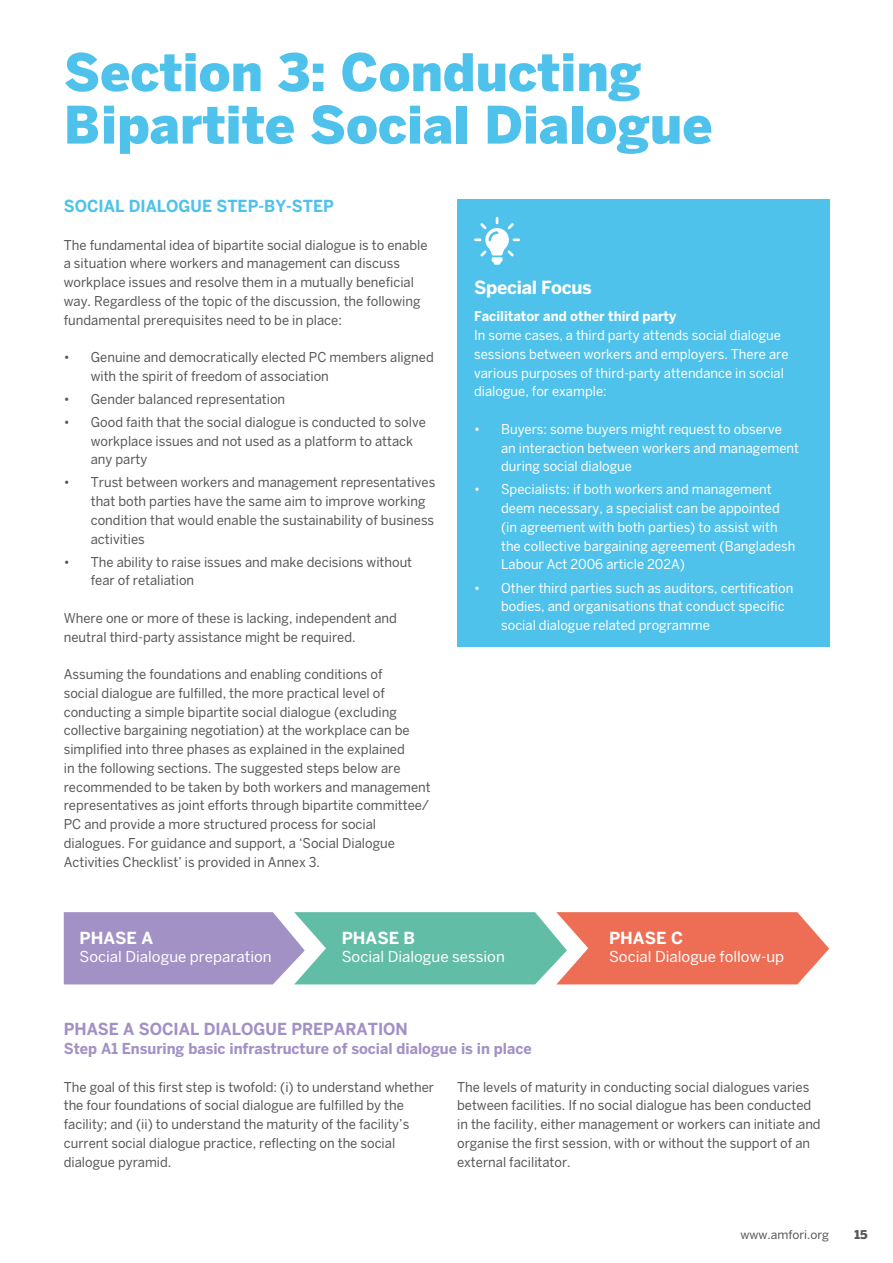
<style>
.page{position:relative;width:893px;height:1263px;background:#fff}
.page>*{position:absolute;margin:0;border:0;box-sizing:border-box;transform-origin:0 0}
.t1{font:900 51.3px/52.5px "Benton Sans";color:#4ec2eb}
.PageStandfirst{font:700 18px "Benton Sans";letter-spacing:-.02em;color:#fff}
.Texte_9_12_5{font:700 16.5px "Benton Sans";color:#a291c5;scale:.96 1}
.Texte_9_12_5-2{font:700 16.5px "Benton Sans";color:#4ec2eb;scale:.96 1}
.t2{font:700 16.5px "Benton Sans";color:#fff}
.t3{font:15px "Benton Sans";color:#fff}
.Texte_9_12_5-3{font:700 15px "Benton Sans";color:#a291c5;scale:.96 1}
.Texte_9_12_5-4{font:13.5px/18.8px "Benton Sans";color:#575756;scale:.96 1}
.Texte_9_12_5-5{font:13.5px/18.8px "Benton Sans";color:#fff;scale:.96 1}
.Texte_9_12_5-6{font:700 13.5px "Benton Sans";color:#fff;scale:.96 1}
.t4{font:12px "Benton Sans";color:#575756}
.t5{font:900 12px "Benton Sans";color:#575756}
</style>
<div class="page">
<div style="left:457px;top:200px;width:372px;height:447px;background:#4ec2eb"></div>
<svg style="left:474px;top:217px;width:46px;height:48px"></svg>
<svg style="left:64px;top:912px;width:765px;height:72px;background:#ac9c9c"></svg>
<p class="t1" style="left:64px;top:45px;width:650px">Section 3: Conducting<br>Bipartite Social Dialogue</p>
<p class="Texte_9_12_5-2" style="left:64px;top:196px;width:283px">SOCIAL DIALOGUE STEP-BY-STEP</p>
<p class="Texte_9_12_5-4" style="left:64px;top:235px;width:380px">The fundamental idea of bipartite social dialogue is to enable a situation where workers and management can discuss workplace issues and resolve them in a mutually beneficial way. Regardless of the topic of the discussion, the following fundamental prerequisites need to be in place:</p>
<p class="Texte_9_12_5-4" style="left:91px;top:348px;width:359px;text-indent:-27px">• Genuine and democratically elected PC members aligned with the spirit of freedom of association</p>
<p class="Texte_9_12_5-4" style="left:64px;top:389px;width:232px">• Gender balanced representation</p>
<p class="Texte_9_12_5-4" style="left:91px;top:412px;width:350px;text-indent:-27px">• Good faith that the social dialogue is conducted to solve workplace issues and not used as a platform to attack any party</p>
<p class="Texte_9_12_5-4" style="left:91px;top:473px;width:360px;text-indent:-27px">• Trust between workers and management representatives that both parties have the same aim to improve working condition that would enable the sustainability of business activities</p>
<p class="Texte_9_12_5-4" style="left:91px;top:552px;width:336px;text-indent:-27px">• The ability to raise issues and make decisions without fear of retaliation</p>
<p class="Texte_9_12_5-4" style="left:64px;top:608px;width:349px">Where one or more of these is lacking, independent and neutral third-party assistance might be required.</p>
<p class="Texte_9_12_5-4" style="left:64px;top:665px;width:384px">Assuming the foundations and enabling conditions of<br>social dialogue are fulfilled, the more practical level of conducting a simple bipartite social dialogue (excluding collective bargaining negotiation) at the workplace can be simplified into three phases as explained in the explained<br>in the following sections. The suggested steps below are recommended to be taken by both workers and management representatives as joint efforts through bipartite committee/ PC and provide a more structured process for social dialogues. For guidance and support, a ‘Social Dialogue Activities Checklist’ is provided in Annex 3.</p>
<h4 class="PageStandfirst" style="left:474px;top:277px;width:119px">Special Focus</h4>
<p class="Texte_9_12_5-6" style="left:474px;top:308px;width:212px">Facilitator and other third party</p>
<p class="Texte_9_12_5-5" style="left:474px;top:326px;width:329px">In some cases, a third party attends social dialogue sessions between workers and employers. There are various purposes of third-party attendance in social dialogue, for example:</p>
<p class="Texte_9_12_5-5" style="left:501px;top:419px;width:312px;text-indent:-27px">• Buyers: some buyers might request to observe an interaction between workers and management during social dialogue</p>
<p class="Texte_9_12_5-5" style="left:501px;top:480px;width:308px;text-indent:-27px">• Specialists: if both workers and management deem necessary, a specialist can be appointed (in agreement with both parties) to assist with the collective bargaining agreement (Bangladesh Labour Act 2006 article 202A)</p>
<p class="Texte_9_12_5-5" style="left:501px;top:578px;width:306px;text-indent:-27px">• Other third parties such as auditors, certification bodies, and organisations that conduct specific social dialogue related programme</p>
<p class="t2" style="left:80px;top:928px;width:75px">PHASE A</p>
<p class="t3" style="left:80px;top:947px;width:194px">Social Dialogue preparation</p>
<p class="t2" style="left:342px;top:928px;width:75px">PHASE B</p>
<p class="t3" style="left:342px;top:947px;width:165px">Social Dialogue session</p>
<p class="t2" style="left:609px;top:928px;width:75px">PHASE C</p>
<p class="t3" style="left:609px;top:947px;width:177px">Social Dialogue follow-up</p>
<p class="Texte_9_12_5" style="left:64px;top:1019px;width:360px">PHASE A SOCIAL DIALOGUE PREPARATION</p>
<p class="Texte_9_12_5-3" style="left:64px;top:1040px;width:489px">Step A1 Ensuring basic infrastructure of social dialogue is in place</p>
<p class="Texte_9_12_5-4" style="left:64px;top:1077px;width:387px">The goal of this first step is twofold: (i) to understand whether the four foundations of social dialogue are fulfilled by the facility; and (ii) to understand the maturity of the facility’s current social dialogue practice, reflecting on the social dialogue pyramid.</p>
<p class="Texte_9_12_5-4" style="left:457px;top:1077px;width:380px">The levels of maturity in conducting social dialogues varies between facilities. If no social dialogue has been conducted in the facility, either management or workers can initiate and organise the first session, with or without the support of an external facilitator.</p>
<p class="t4" style="left:740px;top:1227px;width:90px">www.amfori.org</p>
<p class="t5" style="left:854px;top:1227px;width:15px">15</p>
</div>
